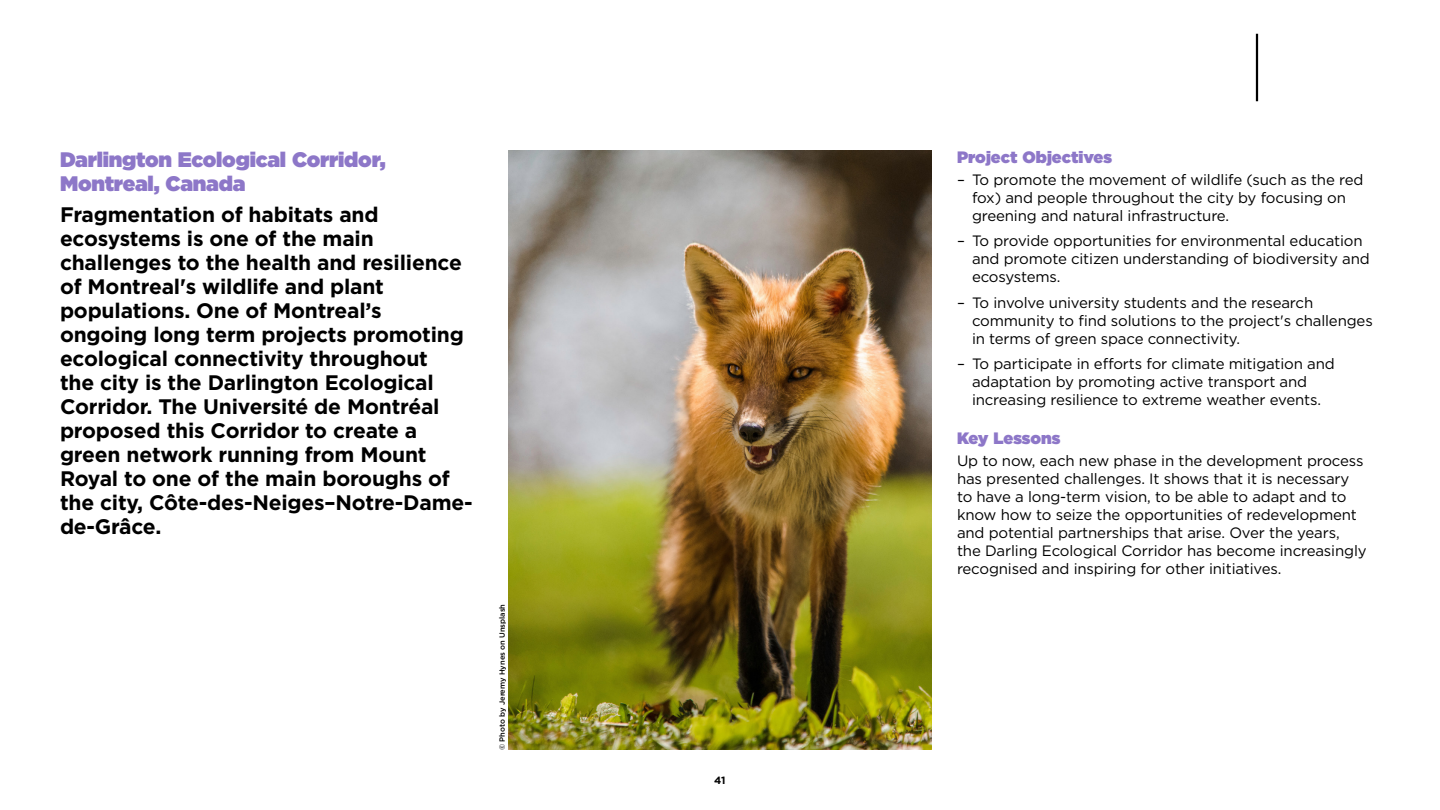
<style>
.page{position:relative;width:1440px;height:810px;background:#fff}
.page>*{position:absolute;margin:0;border:0;box-sizing:border-box;transform-origin:0 0}
.t1{font:700 21px/24px "Gotham";letter-spacing:-.01em;color:#000}
.t2{font:900 21px/24px "Gotham";letter-spacing:-.01em;color:#8d77c8}
.t3{font:900 16.5px "Gotham";color:#8d77c8}
.t4{font:15px/18px "Gotham";letter-spacing:-.01em;color:#000}
.t5{font:700 10.5px "Gotham";color:#000}
.t6{font:500 7.5px "Gotham";color:#000}
</style>
<div class="page">
<img style="left:508px;top:150px;width:424px;height:600px">
<hr style="left:1256px;top:34px;width:2px;height:67px;background:#000">
<h1 class="t2" style="left:60px;top:147px;width:327px">Darlington Ecological Corridor,<br>Montreal, Canada</h1>
<p class="t1" style="left:60px;top:203px;width:414px">Fragmentation of habitats and ecosystems is one of the main challenges to the health and resilience of Montreal's wildlife and plant populations. One of Montreal’s ongoing long term projects promoting ecological connectivity throughout<br>the city is the Darlington Ecological Corridor. The Université de Montréal proposed this Corridor to create a green network running from Mount Royal to one of the main boroughs of the city, Côte-des-Neiges–Notre-Dame&shy;de-Grâce.</p>
<p class="t6" style="left:497px;top:750px;width:147px;rotate:-90deg">© Photo by Jeremy Hynes on Unsplash</p>
<p class="t5" style="left:714px;top:774px;width:13px">41</p>
<p class="t3" style="left:957px;top:146px;width:157px">Project Objectives</p>
<p class="t4" style="left:972px;top:170px;width:393px;text-indent:-15px">– To promote the movement of wildlife (such as the red fox) and people throughout the city by focusing on greening and natural infrastructure.</p>
<p class="t4" style="left:972px;top:232px;width:399px;text-indent:-15px">– To provide opportunities for environmental education and promote citizen understanding of biodiversity and ecosystems.</p>
<p class="t4" style="left:972px;top:293px;width:402px;text-indent:-15px">– To involve university students and the research community to find solutions to the project's challenges in terms of green space connectivity.</p>
<p class="t4" style="left:972px;top:355px;width:364px;text-indent:-15px">– To participate in efforts for climate mitigation and adaptation by promoting active transport and increasing resilience to extreme weather events.</p>
<p class="t3" style="left:957px;top:427px;width:105px">Key Lessons</p>
<p class="t4" style="left:957px;top:452px;width:411px">Up to now, each new phase in the development process has presented challenges. It shows that it is necessary to have a long-term vision, to be able to adapt and to know how to seize the opportunities of redevelopment and potential partnerships that arise. Over the years, the Darling Ecological Corridor has become increasingly recognised and inspiring for other initiatives.</p>
</div>
